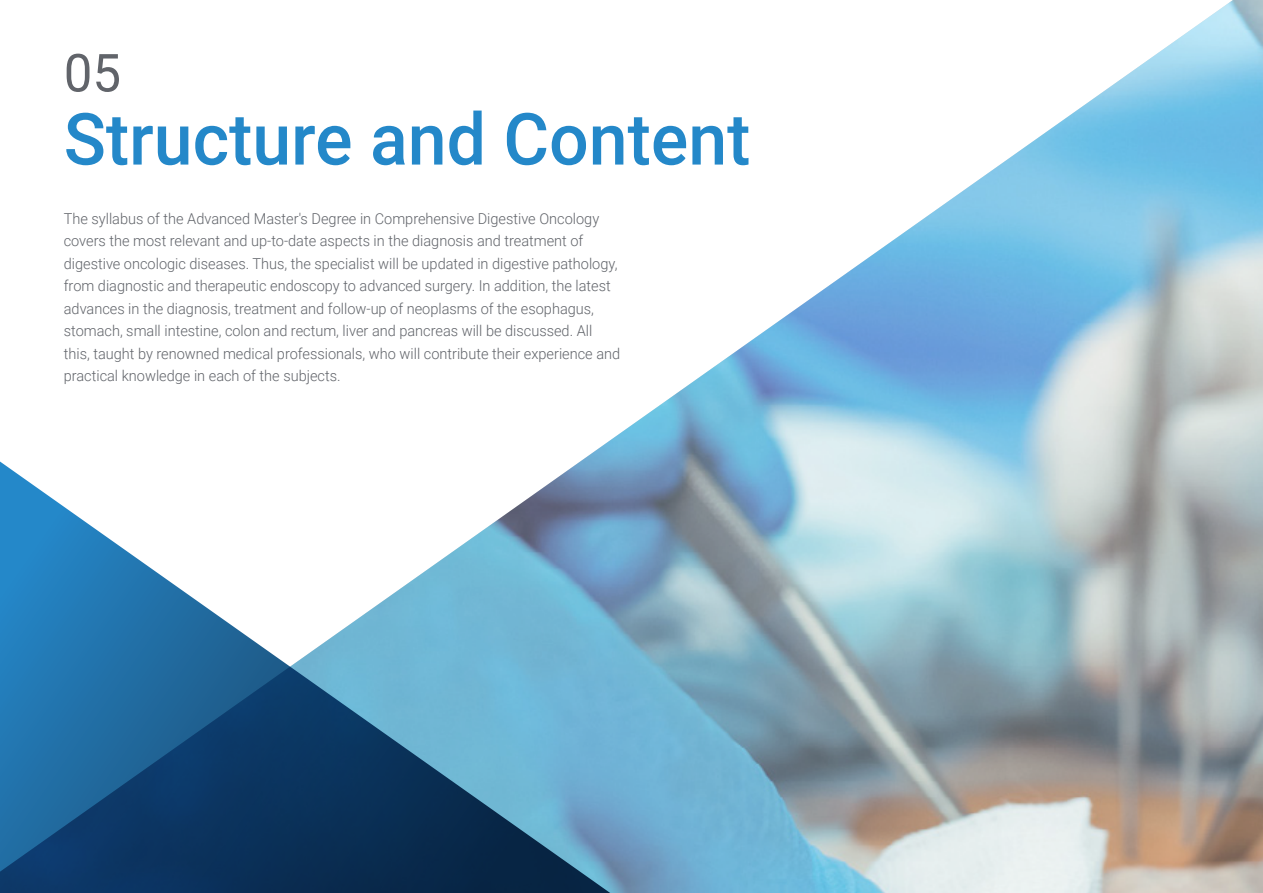
<style>
.page{position:relative;width:1263px;height:893px;background:#fff}
.page>*{position:absolute;margin:0;border:0;box-sizing:border-box;transform-origin:0 0}
.t1{font:500 72px "Roboto";color:#2488c9}
.t2{font:52.5px "Roboto";color:#61646a}
.t3{font:300 15px/22.5px "Roboto";color:#61646a}
</style>
<div class="page">
<img style="left:602px;top:0;width:661px;height:893px">
<svg style="left:0;top:446px;width:640px;height:447px"></svg>
<h2 class="t2" style="left:64px;top:36px;width:59px">05</h2>
<h1 class="t1" style="left:64px;top:89px;width:688px">Structure and Content</h1>
<p class="t3" style="left:64px;top:207px;width:558px">The syllabus of the Advanced Master's Degree in Comprehensive Digestive Oncology covers the most relevant and up-to-date aspects in the diagnosis and treatment of digestive oncologic diseases. Thus, the specialist will be updated in digestive pathology, from diagnostic and therapeutic endoscopy to advanced surgery. In addition, the latest advances in the diagnosis, treatment and follow-up of neoplasms of the esophagus, stomach, small intestine, colon and rectum, liver and pancreas will be discussed. All this, taught by renowned medical professionals, who will contribute their experience and practical knowledge in each of the subjects.</p>
</div>
